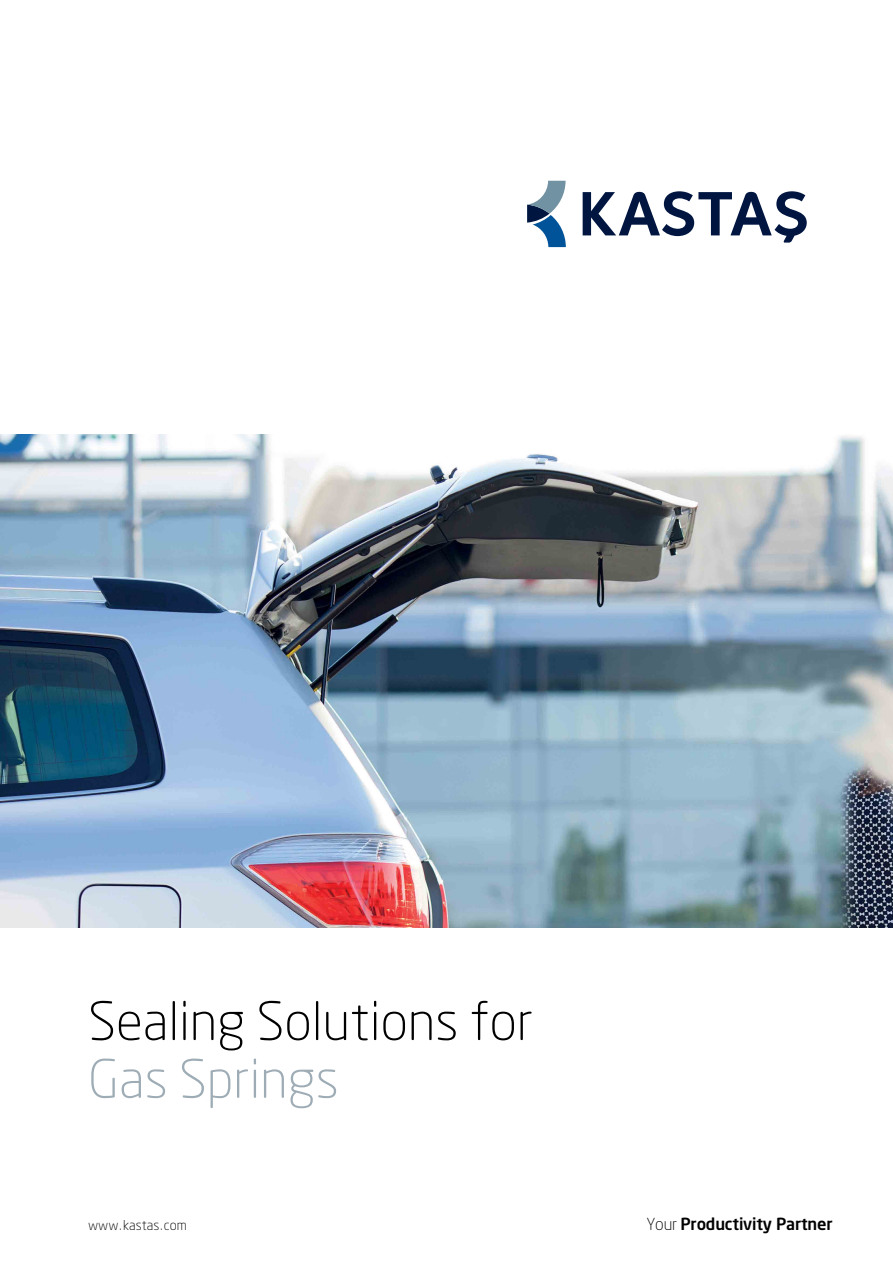
<style>
.page{position:relative;width:893px;height:1263px;background:#fff}
.page>*{position:absolute;margin:0;border:0;box-sizing:border-box;transform-origin:0 0}
.t1{font:52.5px "Neo Sans Light tr Rev 02";color:#000}
.t2{font:52.5px "Neo Sans Light tr Rev 02";color:#9eacb5}
.t3{font:16.5px "Neo Sans Medium tr Rev 02";letter-spacing:-.01em;color:#000}
.t4{font:13.5px "Neo Sans Light tr Rev 02";color:#000}
.s1{font-family:"Neo Sans Light tr Rev 02"}
</style>
<div class="page">
<svg style="left:527px;top:181px;width:39px;height:66px"></svg>
<svg style="left:583px;top:191px;width:224px;height:52px"></svg>
<img style="left:0;top:434px;width:893px;height:494px">
<h1 class="t1" style="left:88px;top:990px;width:446px">Sealing Solutions for</h1>
<h1 class="t2" style="left:88px;top:1047px;width:252px">Gas Springs</h1>
<p class="t4" style="left:88px;top:1217px;width:100px">www.kastas.com</p>
<p class="t3" style="left:646px;top:1214px;width:188px"><span class="s1">Your</span> Productivity Partner</p>
</div>
